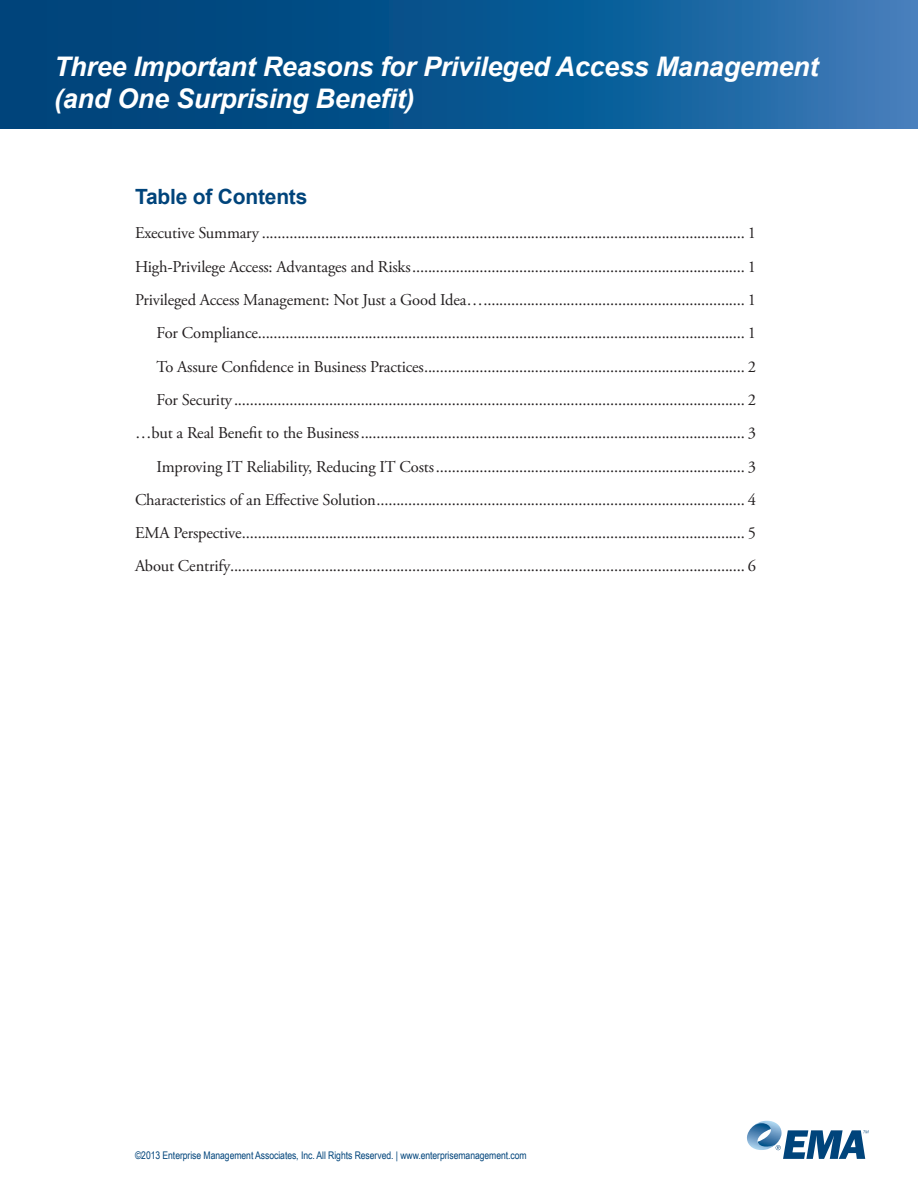
<style>
.page{position:relative;width:918px;height:1188px;background:#fff}
.page>*{position:absolute;margin:0;border:0;box-sizing:border-box;transform-origin:0 0}
.Title_page_heading{font:italic 700 27px/32.4px "Arial";letter-spacing:-.01em;color:#fff}
.TOC_1{font:700 21px "Arial";letter-spacing:-.01em;color:#00447b}
.TOC_1-2{font:16.5px "Adobe Garamond Pro";letter-spacing:-.01em;color:#231f20}
.TOC_1A{font:16.5px "Adobe Garamond Pro";letter-spacing:-.01em;color:#231f20}
.t1{font:10.5px "Arial Narrow";letter-spacing:-.005em;color:#00447b}
</style>
<div class="page">
<svg style="left:0;top:0;width:918px;height:128px;background:#0f5892"></svg>
<svg style="left:747px;top:1121px;width:122px;height:38px"></svg>
<p class="Title_page_heading" style="left:54px;top:51px;width:766px">Three Important Reasons for Privileged Access Management (and One Surprising Benefit)</p>
<p class="TOC_1" style="left:135px;top:183px;width:174px">Table of Contents</p>
<p class="TOC_1-2" style="left:135px;top:223px;width:622px">Executive Summary .......................................................................................................................... 1</p>
<p class="TOC_1-2" style="left:135px;top:257px;width:622px">High-Privilege Access: Advantages and Risks.................................................................................... 1</p>
<p class="TOC_1-2" style="left:135px;top:290px;width:622px">Privileged Access Management: Not Just a Good Idea….................................................................. 1</p>
<p class="TOC_1A" style="left:157px;top:323px;width:601px">For Compliance........................................................................................................................... 1</p>
<p class="TOC_1A" style="left:157px;top:357px;width:601px">To Assure Confidence in Business Practices................................................................................. 2</p>
<p class="TOC_1A" style="left:157px;top:390px;width:601px">For Security ................................................................................................................................. 2</p>
<p class="TOC_1-2" style="left:135px;top:423px;width:622px">…but a Real Benefit to the Business................................................................................................. 3</p>
<p class="TOC_1A" style="left:157px;top:456px;width:601px">Improving IT Reliability, Reducing IT Costs.............................................................................. 3</p>
<p class="TOC_1-2" style="left:135px;top:490px;width:622px">Characteristics of an Effective Solution............................................................................................. 4</p>
<p class="TOC_1-2" style="left:135px;top:523px;width:622px">EMA Perspective............................................................................................................................... 5</p>
<p class="TOC_1-2" style="left:135px;top:556px;width:622px">About Centrify.................................................................................................................................. 6</p>
<p class="t1" style="left:135px;top:1149px;width:393px">©2013 Enterprise Management Associates, Inc. All Rights Reserved. | www.enterprisemanagement.com</p>
</div>
